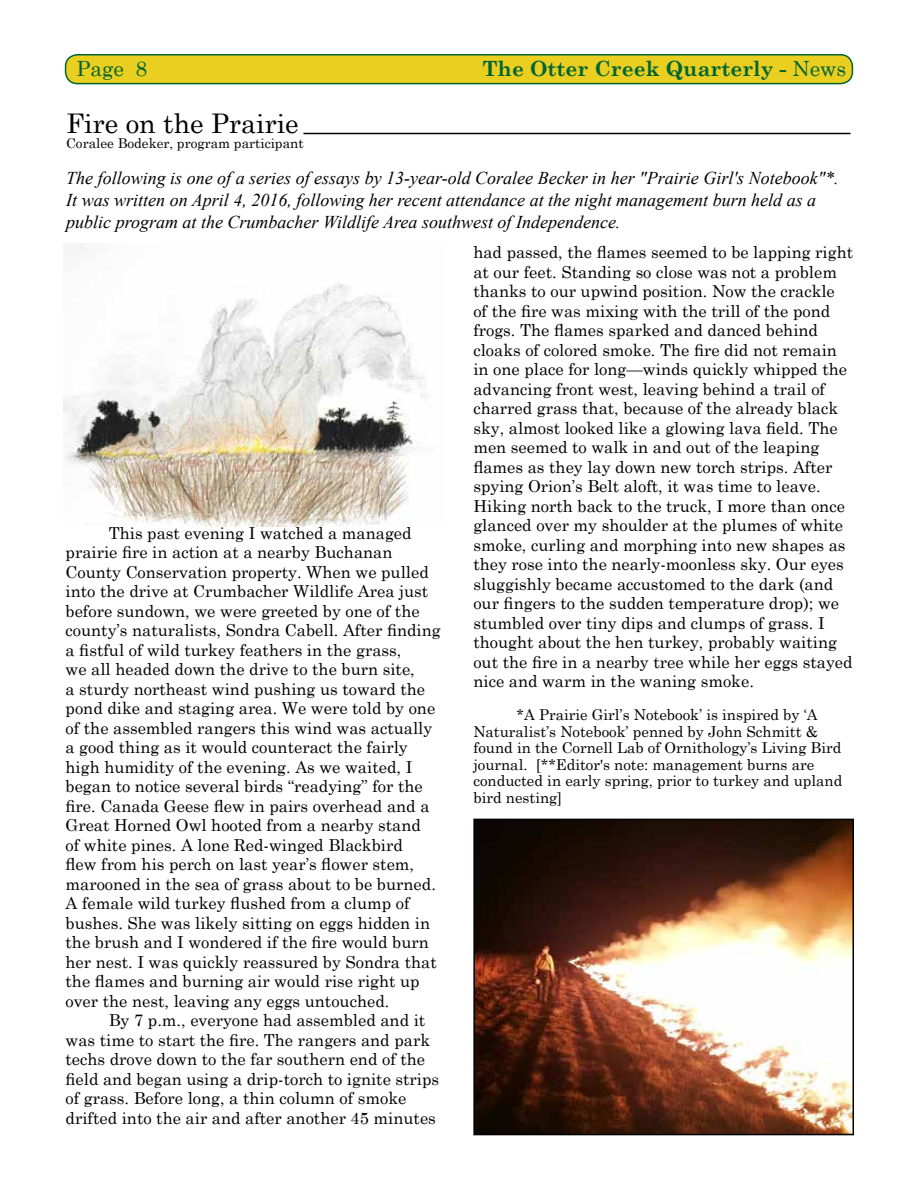
<style>
.page{position:relative;width:918px;height:1188px;background:#fff}
.page>*{position:absolute;margin:0;border:0;box-sizing:border-box;transform-origin:0 0}
.t1{font:27px "Century Schoolbook";color:#000}
.t2{font:700 21px "Century Schoolbook";color:#006532}
.t3{font:21px "Century Schoolbook";color:#006532}
.t4{font:italic 18px/21.6px "Times New Roman";color:#000}
.t5{font:16.5px/19.5px "Century Schoolbook";color:#000}
.t6{font:15px/16.5px "Century Schoolbook";color:#000}
.t7{font:13.5px "Century Schoolbook";color:#000}
.s1{font-weight:400}
</style>
<div class="page">
<div style="left:66px;top:55px;width:786px;height:29px;background:#eace20;border-radius:12px"></div>
<div style="left:65px;top:54px;width:788px;height:30px;border:2px solid #006532;border-radius:12px"></div>
<img style="left:64px;top:243px;width:364px;height:283px">
<img style="left:476px;top:822px;width:375px;height:310px">
<div style="left:473px;top:819px;width:381px;height:316px;border:2px solid #000"></div>
<hr style="left:303px;top:133px;width:547px;height:1px;background:#000">
<p class="t3" style="left:76px;top:50px;width:72px">Page 8</p>
<p class="t2" style="left:482px;top:52px;width:365px">The Otter Creek Quarterly - <span class="s1">News</span></p>
<h1 class="t1" style="left:66px;top:100px;width:234px">Fire on the Prairie</h1>
<p class="t7" style="left:66px;top:132px;width:239px">Coralee Bodeker, program participant</p>
<p class="t4" style="left:66px;top:167px;width:774px">The following is one of a series of essays by 13-year-old Coralee Becker in her "Prairie Girl's Notebook"*.<br>It was written on April 4, 2016, following her recent attendance at the night management burn held as a public program at the Crumbacher Wildlife Area southwest of Independence.</p>
<p class="t5" style="left:66px;top:522px;width:377px;text-indent:43px">This past evening I watched a managed prairie fire in action at a nearby Buchanan County Conservation property. When we pulled into the drive at Crumbacher Wildlife Area just before sundown, we were greeted by one of the county’s naturalists, Sondra Cabell. After finding a fistful of wild turkey feathers in the grass,<br>we all headed down the drive to the burn site,<br>a sturdy northeast wind pushing us toward the pond dike and staging area. We were told by one of the assembled rangers this wind was actually a good thing as it would counteract the fairly high humidity of the evening. As we waited, I began to notice several birds “readying” for the fire. Canada Geese flew in pairs overhead and a Great Horned Owl hooted from a nearby stand<br>of white pines. A lone Red-winged Blackbird<br>flew from his perch on last year’s flower stem, marooned in the sea of grass about to be burned.<br>A female wild turkey flushed from a clump of bushes. She was likely sitting on eggs hidden in the brush and I wondered if the fire would burn her nest. I was quickly reassured by Sondra that the flames and burning air would rise right up over the nest, leaving any eggs untouched.</p>
<p class="t5" style="left:66px;top:1009px;width:375px;text-indent:43px">By 7 p.m., everyone had assembled and it was time to start the fire. The rangers and park techs drove down to the far southern end of the field and began using a drip-torch to ignite strips of grass. Before long, a thin column of smoke drifted into the air and after another 45 minutes</p>
<p class="t5" style="left:473px;top:241px;width:381px">had passed, the flames seemed to be lapping right at our feet. Standing so close was not a problem thanks to our upwind position. Now the crackle<br>of the fire was mixing with the trill of the pond frogs. The flames sparked and danced behind cloaks of colored smoke. The fire did not remain in one place for long—winds quickly whipped the advancing front west, leaving behind a trail of charred grass that, because of the already black sky, almost looked like a glowing lava field. The men seemed to walk in and out of the leaping flames as they lay down new torch strips. After spying Orion’s Belt aloft, it was time to leave.<br>Hiking north back to the truck, I more than once glanced over my shoulder at the plumes of white smoke, curling and morphing into new shapes as they rose into the nearly-moonless sky. Our eyes sluggishly became accustomed to the dark (and our fingers to the sudden temperature drop); we stumbled over tiny dips and clumps of grass. I thought about the hen turkey, probably waiting out the fire in a nearby tree while her eggs stayed nice and warm in the waning smoke.</p>
<p class="t6" style="left:473px;top:705px;width:370px;text-indent:43px">*A Prairie Girl’s Notebook’ is inspired by ‘A Naturalist’s Notebook’ penned by John Schmitt &amp; found in the Cornell Lab of Ornithology’s Living Bird journal. [**Editor's note: management burns are conducted in early spring, prior to turkey and upland bird nesting]</p>
</div>
